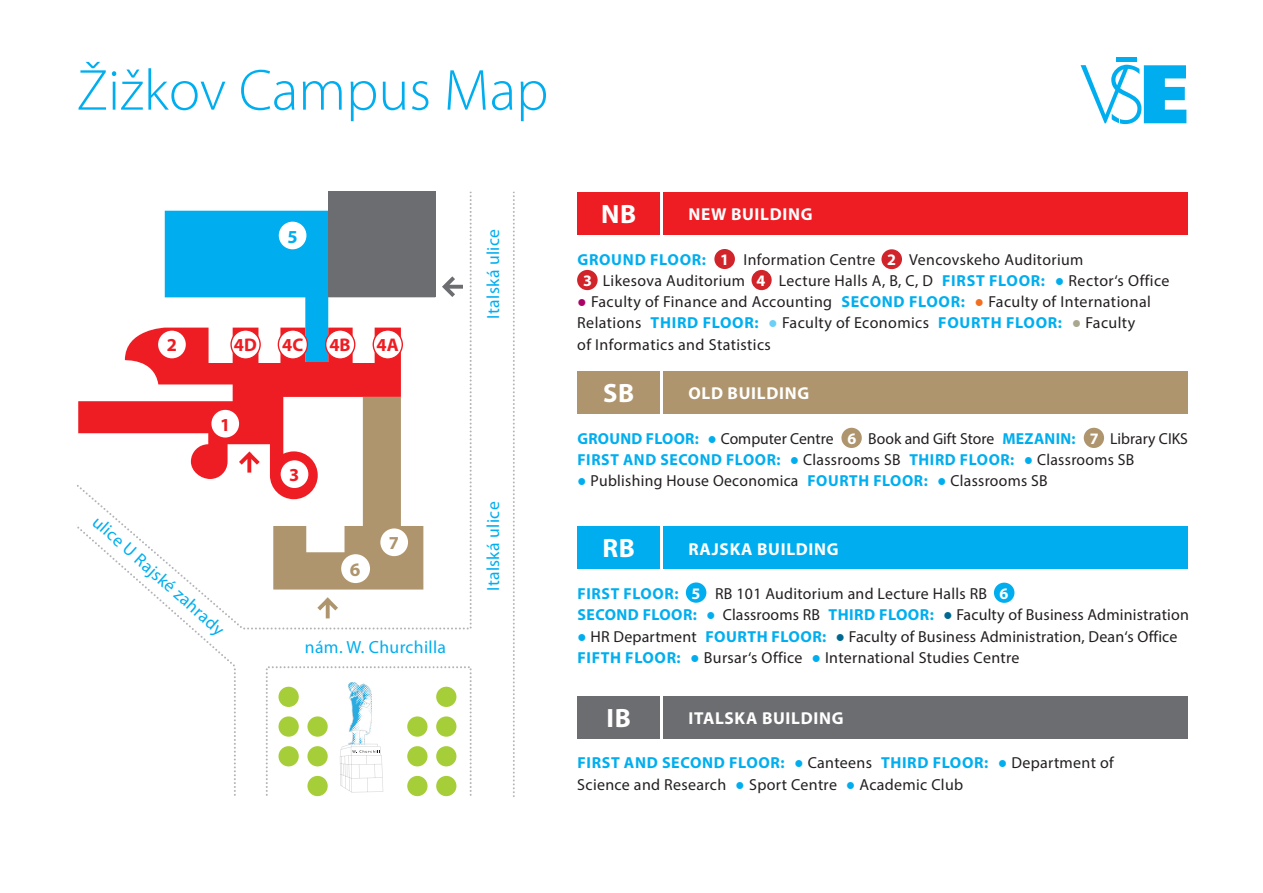
<style>
.page{position:relative;width:1263px;height:893px;background:#fff}
.page>*{position:absolute;margin:0;border:0;box-sizing:border-box;transform-origin:0 0}
.t1{font:300 58.35px "Myriad Pro";color:#00aeef}
.t2{font:700 26.55px "Myriad Pro";letter-spacing:.025em;color:#fff}
.t3{font:700 19.2px "Myriad Pro";color:#ae956d}
.t4{font:700 18.3px "Myriad Pro";color:#ee1d23}
.t5{font:700 18.3px "Myriad Pro";color:#00aeef}
.t6{font:700 18.3px "Myriad Pro";color:#ae956d}
.t7{font:17.7px "Myriad Pro";letter-spacing:.02em;color:#00aeef}
.t8{font:700 17.25px "Myriad Pro";letter-spacing:.04em;color:#fff}
.t9{font:700 16.05px "Myriad Pro";color:#fff}
.t10{font:15.9px/21.3px "Myriad Pro";letter-spacing:.02em;color:#231f20}
.t11{font:15.9px/21.3px "Myriad Pro";color:#231f20}
.t12{font:700 15.9px "Myriad Pro";letter-spacing:.04em;color:#00aeef}
.s1{font-weight:700;color:#00aeef}
.s2{font-family:"Times New Roman";color:#00aeef}
.s3{font-family:"Times New Roman";color:#ac0167}
.s4{font-family:"Times New Roman";color:#f36e21}
.s5{font-family:"Times New Roman";color:#6bcff6}
.s6{font-family:"Times New Roman";color:#a9a790}
.s7{font-family:"Times New Roman";color:#006991}
</style>
<div class="page">
<svg style="left:77px;top:192px;width:395px;height:437px"></svg>
<svg style="left:513px;top:192px;width:2px;height:605px"></svg>
<svg style="left:77px;top:526px;width:159px;height:270px"></svg>
<svg style="left:273px;top:397px;width:150px;height:193px"></svg>
<svg style="left:266px;top:666px;width:206px;height:131px"></svg>
<svg style="left:442px;top:276px;width:21px;height:21px"></svg>
<svg style="left:317px;top:597px;width:21px;height:21px"></svg>
<div style="left:436px;top:746px;width:20px;height:20px;background:#a6ce39;border-radius:50%"></div>
<div style="left:436px;top:716px;width:20px;height:21px;background:#a6ce39;border-radius:50%"></div>
<div style="left:436px;top:687px;width:20px;height:20px;background:#a6ce39;border-radius:50%"></div>
<div style="left:436px;top:776px;width:20px;height:20px;background:#a6ce39;border-radius:50%"></div>
<div style="left:407px;top:746px;width:20px;height:20px;background:#a6ce39;border-radius:50%"></div>
<div style="left:407px;top:716px;width:20px;height:21px;background:#a6ce39;border-radius:50%"></div>
<div style="left:407px;top:776px;width:20px;height:20px;background:#a6ce39;border-radius:50%"></div>
<div style="left:307px;top:746px;width:21px;height:20px;background:#a6ce39;border-radius:50%"></div>
<div style="left:307px;top:716px;width:21px;height:21px;background:#a6ce39;border-radius:50%"></div>
<div style="left:307px;top:776px;width:21px;height:20px;background:#a6ce39;border-radius:50%"></div>
<div style="left:278px;top:746px;width:21px;height:20px;background:#a6ce39;border-radius:50%"></div>
<div style="left:278px;top:716px;width:21px;height:21px;background:#a6ce39;border-radius:50%"></div>
<div style="left:278px;top:687px;width:21px;height:20px;background:#a6ce39;border-radius:50%"></div>
<div style="left:211px;top:410px;width:28px;height:27px;background:#fff;border-radius:50%"></div>
<div style="left:158px;top:331px;width:28px;height:27px;background:#fff;border-radius:50%"></div>
<div style="left:281px;top:460px;width:27px;height:28px;background:#fff;border-radius:50%"></div>
<div style="left:231px;top:330px;width:29px;height:29px;background:#fff;border-radius:50%"></div>
<div style="left:230px;top:329px;width:31px;height:31px;border:1px solid #ee1d23;border-radius:50%"></div>
<div style="left:278px;top:330px;width:29px;height:29px;background:#fff;border-radius:50%"></div>
<div style="left:278px;top:329px;width:30px;height:31px;border:1px solid #ee1d23;border-radius:50%"></div>
<div style="left:279px;top:222px;width:27px;height:27px;background:#fff;border-radius:50%"></div>
<div style="left:380px;top:528px;width:28px;height:28px;background:#fff;border-radius:50%"></div>
<div style="left:326px;top:330px;width:29px;height:29px;background:#fff;border-radius:50%"></div>
<div style="left:325px;top:329px;width:30px;height:31px;border:1px solid #ee1d23;border-radius:50%"></div>
<div style="left:373px;top:330px;width:29px;height:29px;background:#fff;border-radius:50%"></div>
<div style="left:373px;top:329px;width:30px;height:31px;border:1px solid #ee1d23;border-radius:50%"></div>
<div style="left:714px;top:249px;width:21px;height:20px;background:#d1232a;border-radius:50%"></div>
<div style="left:881px;top:249px;width:21px;height:20px;background:#d1232a;border-radius:50%"></div>
<div style="left:577px;top:270px;width:21px;height:20px;background:#d1232a;border-radius:50%"></div>
<div style="left:751px;top:270px;width:21px;height:20px;background:#d1232a;border-radius:50%"></div>
<div style="left:577px;top:192px;width:610px;height:43px;background:#ee1d23"></div>
<div style="left:577px;top:371px;width:610px;height:43px;background:#ae956d"></div>
<div style="left:577px;top:526px;width:610px;height:43px;background:#00aeef"></div>
<div style="left:577px;top:696px;width:610px;height:42px;background:#6c6d70"></div>
<hr style="left:660px;top:187px;width:2px;height:53px;background:#fff">
<hr style="left:660px;top:366px;width:2px;height:53px;background:#fff">
<hr style="left:660px;top:521px;width:2px;height:54px;background:#fff">
<hr style="left:660px;top:690px;width:2px;height:54px;background:#fff">
<div style="left:1084px;top:428px;width:20px;height:20px;background:#ae956d;border-radius:50%"></div>
<div style="left:686px;top:582px;width:20px;height:21px;background:#00aeef;border-radius:50%"></div>
<div style="left:994px;top:583px;width:20px;height:20px;background:#00aeef;border-radius:50%"></div>
<div style="left:841px;top:428px;width:21px;height:20px;background:#ae956d;border-radius:50%"></div>
<div style="left:1117px;top:57px;width:20px;height:5px;background:#00aeef"></div>
<svg style="left:1080px;top:65px;width:106px;height:59px"></svg>
<div style="left:341px;top:554px;width:29px;height:29px;background:#fff;border-radius:50%"></div>
<h1 class="t1" style="left:77px;top:55px;width:473px">Žižkov Campus Map</h1>
<p class="t4" style="left:167px;top:332px;width:12px">2</p>
<p class="t5" style="left:287px;top:224px;width:12px">5</p>
<p class="t4" style="left:234px;top:332px;width:24px">4D</p>
<p class="t4" style="left:282px;top:332px;width:23px">4C</p>
<p class="t4" style="left:329px;top:332px;width:23px">4B</p>
<p class="t4" style="left:376px;top:332px;width:24px">4A</p>
<p class="t4" style="left:220px;top:413px;width:12px">1</p>
<p class="t4" style="left:289px;top:463px;width:12px">3</p>
<p class="t7" style="left:103px;top:511px;width:171px;rotate:42deg">ulice U Rajské zahrady</p>
<p class="t3" style="left:350px;top:557px;width:12px">6</p>
<p class="t6" style="left:389px;top:531px;width:12px">7</p>
<p class="t7" style="left:305px;top:636px;width:143px">nám. W. Churchilla</p>
<p class="t7" style="left:482px;top:319px;width:91px;rotate:-90deg">Italská ulice</p>
<p class="t7" style="left:482px;top:591px;width:91px;rotate:-90deg">Italská ulice</p>
<h2 class="t2" style="left:601px;top:197px;width:37px">NB</h2>
<p class="t8" style="left:688px;top:203px;width:126px">NEW BUILDING</p>
<p class="t12" style="left:577px;top:249px;width:130px">GROUND FLOOR:</p>
<p class="t10" style="left:743px;top:248px;width:133px">Information Centre</p>
<p class="t10" style="left:909px;top:248px;width:176px">Vencovskeho Auditorium</p>
<p class="t10" style="left:603px;top:270px;width:144px">Likesova Auditorium</p>
<p class="t10" style="left:779px;top:270px;width:392px">Lecture Halls A, B, C, D <span class="s1">FIRST FLOOR:</span> <span class="s2">●</span> Rector‘s Office</p>
<p class="t10" style="left:577px;top:291px;width:575px"><span class="s3">●</span> Faculty of Finance and Accounting <span class="s1">SECOND FLOOR:</span> <span class="s4">●</span> Faculty of International<br>Relations <span class="s1">THIRD FLOOR:</span> <span class="s5">●</span> Faculty of Economics <span class="s1">FOURTH FLOOR:</span> <span class="s6">●</span> Faculty of Informatics and Statistics</p>
<p class="t9" style="left:720px;top:249px;width:10px">1</p>
<p class="t9" style="left:887px;top:249px;width:10px">2</p>
<p class="t9" style="left:583px;top:270px;width:10px">3</p>
<p class="t9" style="left:757px;top:270px;width:10px">4</p>
<h2 class="t2" style="left:603px;top:376px;width:33px">SB</h2>
<p class="t8" style="left:688px;top:382px;width:122px">OLD BUILDING</p>
<p class="t11" style="left:577px;top:427px;width:258px"><span class="s1">GROUND FLOOR:</span> <span class="s2">●</span> Computer Centre</p>
<p class="t11" style="left:868px;top:427px;width:209px">Book and Gift Store <span class="s1">MEZANIN:</span></p>
<p class="t11" style="left:577px;top:427px;width:612px;text-indent:533px">Library CIKS<br><span class="s1">FIRST AND SECOND FLOOR:</span> <span class="s2">●</span> Classrooms SB <span class="s1">THIRD FLOOR:</span> <span class="s2">●</span> Classrooms SB</p>
<p class="t10" style="left:577px;top:470px;width:472px"><span class="s2">●</span> Publishing House Oeconomica <span class="s1">FOURTH FLOOR:</span> <span class="s2">●</span> Classrooms SB</p>
<p class="t9" style="left:847px;top:428px;width:10px">6</p>
<p class="t9" style="left:1090px;top:428px;width:10px">7</p>
<h2 class="t2" style="left:602px;top:531px;width:34px">RB</h2>
<p class="t8" style="left:688px;top:538px;width:152px">RAJSKA BUILDING</p>
<p class="t10" style="left:577px;top:583px;width:613px;text-indent:138px">RB 101 Auditorium and Lecture Halls RB<br><span class="s1">SECOND FLOOR:</span> <span class="s2">●</span> Classrooms RB <span class="s1">THIRD FLOOR:</span> <span class="s7">●</span> Faculty of Business Administration</p>
<p class="t10" style="left:577px;top:625px;width:602px"><span class="s2">●</span> HR Department <span class="s1">FOURTH FLOOR:</span> <span class="s7">●</span> Faculty of Business Administration, Dean‘s Office<br><span class="s1">FIFTH FLOOR:</span> <span class="s2">●</span> Bursar‘s Office <span class="s2">●</span> International Studies Centre</p>
<p class="t9" style="left:691px;top:583px;width:10px">5</p>
<p class="t9" style="left:1000px;top:583px;width:10px">6</p>
<p class="t12" style="left:577px;top:583px;width:103px">FIRST FLOOR:</p>
<h2 class="t2" style="left:607px;top:700px;width:26px">IB</h2>
<p class="t8" style="left:688px;top:707px;width:157px">ITALSKA BUILDING</p>
<p class="t10" style="left:577px;top:752px;width:538px"><span class="s1">FIRST AND SECOND FLOOR:</span> <span class="s2">●</span> Canteens <span class="s1">THIRD FLOOR:</span> <span class="s2">●</span> Department of<br>Science and Research <span class="s2">●</span> Sport Centre <span class="s2">●</span> Academic Club</p>
</div>
